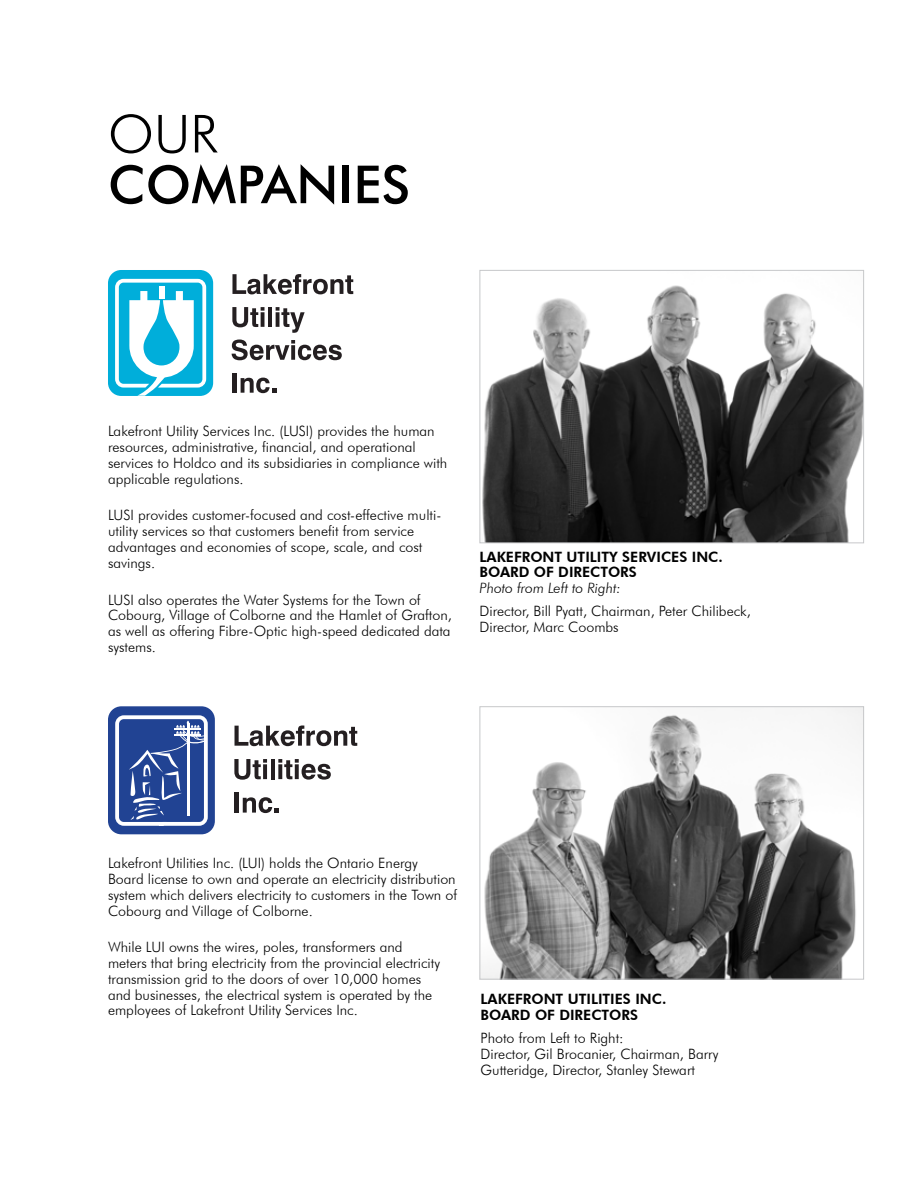
<style>
.page{position:relative;width:918px;height:1188px;background:#fff}
.page>*{position:absolute;margin:0;border:0;box-sizing:border-box;transform-origin:0 0}
.t1{font:500 52.5px "Futura BT";color:#000}
.t2{font:300 52.5px "Futura BT";color:#000}
.t3{font:300 14.25px/15.8px "Futura BT";color:#000}
.t4{font:800 14.25px/15.8px "Futura BT";color:#000}
.t5{font:italic 300 14.25px "Futura BT";color:#000}
</style>
<div class="page">
<div style="left:108px;top:706px;width:107px;height:128px;background:#214393;border-radius:13px"></div>
<svg style="left:115px;top:715px;width:93px;height:111px"></svg>
<svg style="left:235px;top:725px;width:122px;height:21px"></svg>
<svg style="left:234px;top:759px;width:33px;height:21px"></svg>
<svg style="left:263px;top:764px;width:4px;height:15px"></svg>
<hr style="left:271px;top:759px;width:4px;height:20px;background:#241f21">
<svg style="left:278px;top:759px;width:53px;height:21px"></svg>
<hr style="left:235px;top:793px;width:4px;height:20px;background:#241f21">
<svg style="left:243px;top:797px;width:36px;height:16px"></svg>
<div style="left:108px;top:270px;width:105px;height:126px;background:#00aeda;border-radius:13px"></div>
<svg style="left:115px;top:279px;width:91px;height:117px"></svg>
<svg style="left:232px;top:274px;width:121px;height:20px"></svg>
<svg style="left:232px;top:307px;width:32px;height:20px"></svg>
<hr style="left:261px;top:312px;width:3px;height:15px;background:#241f21">
<hr style="left:268px;top:307px;width:4px;height:20px;background:#241f21">
<svg style="left:276px;top:307px;width:29px;height:26px"></svg>
<svg style="left:232px;top:340px;width:110px;height:20px"></svg>
<hr style="left:233px;top:373px;width:4px;height:20px;background:#241f21">
<svg style="left:241px;top:378px;width:35px;height:15px"></svg>
<img style="left:482px;top:285px;width:380px;height:256px">
<div style="left:480px;top:270px;width:384px;height:273px;border:1px solid #c7c8ca"></div>
<img style="left:482px;top:708px;width:380px;height:270px">
<div style="left:480px;top:706px;width:384px;height:274px;border:1px solid #c7c8ca"></div>
<h1 class="t2" style="left:108px;top:102px;width:111px">OUR</h1>
<h1 class="t1" style="left:108px;top:153px;width:304px">COMPANIES</h1>
<p class="t3" style="left:108px;top:423px;width:341px">Lakefront Utility Services Inc. (LUSI) provides the human resources, administrative, financial, and operational services to Holdco and its subsidiaries in compliance with applicable regulations.</p>
<p class="t3" style="left:108px;top:507px;width:335px">LUSI provides customer-focused and cost-effective multi&shy;utility services so that customers benefit from service advantages and economies of scope, scale, and cost savings.</p>
<p class="t3" style="left:108px;top:592px;width:345px">LUSI also operates the Water Systems for the Town of Cobourg, Village of Colborne and the Hamlet of Grafton, as well as offering Fibre-Optic high-speed dedicated data systems.</p>
<p class="t4" style="left:480px;top:549px;width:245px">LAKEFRONT UTILITY SERVICES INC.<br>BOARD OF DIRECTORS</p>
<p class="t5" style="left:480px;top:579px;width:143px">Photo from Left to Right:</p>
<p class="t3" style="left:480px;top:603px;width:273px">Director, Bill Pyatt, Chairman, Peter Chilibeck,<br>Director, Marc Coombs</p>
<p class="t3" style="left:108px;top:855px;width:351px">Lakefront Utilities Inc. (LUI) holds the Ontario Energy Board license to own and operate an electricity distribution system which delivers electricity to customers in the Town of Cobourg and Village of Colborne.</p>
<p class="t3" style="left:108px;top:939px;width:334px">While LUI owns the wires, poles, transformers and meters that bring electricity from the provincial electricity transmission grid to the doors of over 10,000 homes and businesses, the electrical system is operated by the employees of Lakefront Utility Services Inc.</p>
<p class="t4" style="left:481px;top:991px;width:187px">LAKEFRONT UTILITIES INC.<br>BOARD OF DIRECTORS</p>
<p class="t3" style="left:481px;top:1030px;width:239px">Photo from Left to Right:<br>Director, Gil Brocanier, Chairman, Barry<br>Gutteridge, Director, Stanley Stewart</p>
</div>
